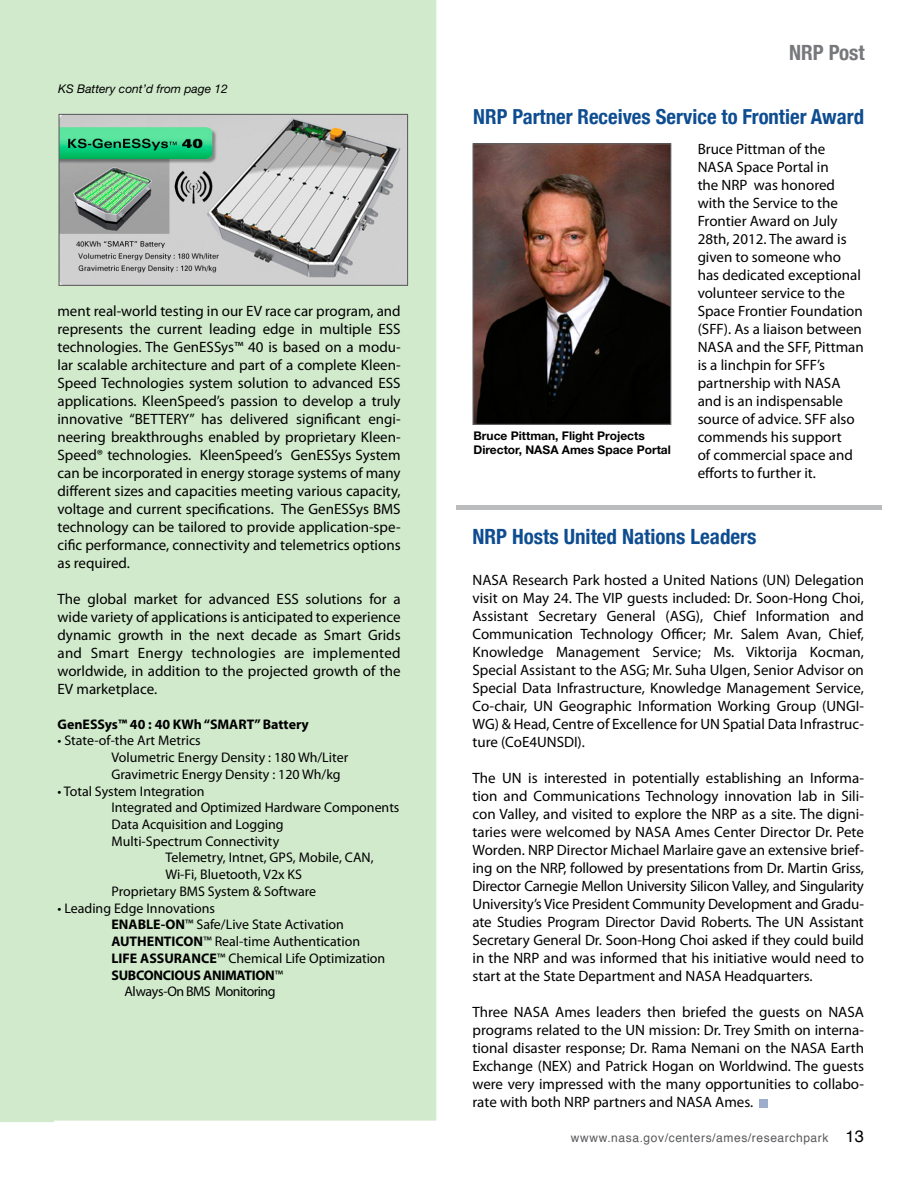
<style>
.page{position:relative;width:918px;height:1188px;background:#fff}
.page>*{position:absolute;margin:0;border:0;box-sizing:border-box;transform-origin:0 0}
.t1{font:700 condensed 21px "Helvetica Neue";color:#0f4d91}
.t2{font:700 condensed 21px "Helvetica Neue";color:#77787b}
.t3{font:700 condensed 20.7px "Helvetica Neue";color:#0f4d91}
.t4{font:15px/18px "Myriad Pro";color:#000;text-align:justify}
.t5{font:13.95px/16.8px "Myriad Pro";color:#000}
.t6{font:700 13.95px "Myriad Pro";letter-spacing:-.015em;color:#000}
.t7{font:13.95px "Myriad Pro";letter-spacing:-.04em;color:#000}
.t8{font:700 12px/14.4px "Helvetica Neue";color:#000}
.t9{font:12px "Helvetica";letter-spacing:.05em;color:#58595b}
.t10{font:italic 12px "Helvetica Neue";color:#000}
.s1{font-weight:700}
.s2{font-weight:400}
.s3{font-size:16.5px;color:#000}
</style>
<div class="page">
<div style="left:0;top:0;width:436px;height:1122px;background:#d1eacc"></div>
<img style="left:61px;top:116px;width:345px;height:168px">
<div style="left:59px;top:114px;width:349px;height:172px;border:1px solid #616264"></div>
<div style="left:456px;top:505px;width:425px;height:5px;background:#babcbe"></div>
<img style="left:475px;top:145px;width:194px;height:278px">
<div style="left:473px;top:143px;width:198px;height:282px;border:1px solid #616264"></div>
<div style="left:759px;top:1099px;width:9px;height:9px;background:#9caecb"></div>
<p class="t10" style="left:58px;top:81px;width:171px">KS Battery cont’d from page 12</p>
<p class="t4" style="left:57px;top:302px;width:345px">ment real-world testing in our EV race car program, and represents the current leading edge in multiple ESS technologies. The GenESSys™ 40 is based on a modu&shy;lar scalable architecture and part of a complete Kleen-Speed Technologies system solution to advanced ESS applications. KleenSpeed’s passion to develop a truly innovative “BETTERY” has delivered significant engi&shy;neering breakthroughs enabled by proprietary Kleen-Speed® technologies. KleenSpeed’s GenESSys System can be incorporated in energy storage systems of many different sizes and capacities meeting various capacity, voltage and current specifications. The GenESSys BMS technology can be tailored to provide application-spe&shy;cific performance, connectivity and telemetrics options as required.</p>
<p class="t4" style="left:57px;top:590px;width:345px">The global market for advanced ESS solutions for a wide variety of applications is anticipated to experience dynamic growth in the next decade as Smart Grids and Smart Energy technologies are implemented worldwide, in addition to the projected growth of the EV marketplace.</p>
<p class="t6" style="left:57px;top:715px;width:253px">GenESSys™ 40 : 40 KWh “SMART” Battery</p>
<p class="t5" style="left:111px;top:732px;width:238px;text-indent:-54px">• State-of-the Art Metrics<br>Volumetric Energy Density : 180 Wh/Liter<br>Gravimetric Energy Density : 120 Wh/kg</p>
<p class="t5" style="left:57px;top:782px;width:149px">• Total System Integration</p>
<p class="t5" style="left:111px;top:799px;width:290px">Integrated and Optimized Hardware Components</p>
<p class="t5" style="left:111px;top:816px;width:174px">Data Acquisition and Logging</p>
<p class="t5" style="left:111px;top:832px;width:169px">Multi-Spectrum Connectivity</p>
<p class="t5" style="left:165px;top:849px;width:210px">Telemetry, Intnet, GPS, Mobile, CAN,</p>
<p class="t5" style="left:165px;top:866px;width:138px">Wi-Fi, Bluetooth, V2x KS</p>
<p class="t5" style="left:111px;top:883px;width:206px">Proprietary BMS System &amp; Software</p>
<p class="t5" style="left:57px;top:899px;width:159px">• Leading Edge Innovations</p>
<p class="t5" style="left:111px;top:916px;width:234px"><span class="s1">ENABLE-ON</span>™ Safe/Live State Activation</p>
<p class="t5" style="left:111px;top:933px;width:250px"><span class="s1">AUTHENTICON</span>™ Real-time Authentication</p>
<p class="t5" style="left:111px;top:950px;width:275px"><span class="s1">LIFE ASSURANCE</span>™ Chemical Life Optimization</p>
<p class="t6" style="left:111px;top:966px;width:173px">SUBCONCIOUS ANIMATION<span class="s2">™</span></p>
<p class="t7" style="left:124px;top:983px;width:153px">Always-On BMS Monitoring</p>
<h1 class="t2" style="left:789px;top:40px;width:77px">NRP Post</h1>
<h2 class="t3" style="left:473px;top:104px;width:392px">NRP Partner Receives Service to Frontier Award</h2>
<p class="t8" style="left:473px;top:428px;width:199px">Bruce Pittman, Flight Projects<br>Director, NASA Ames Space Portal</p>
<p class="t4" style="left:698px;top:140px;width:168px;text-align:left">Bruce Pittman of the<br>NASA Space Portal in<br>the NRP was honored with the Service to the<br>Frontier Award on July<br>28th, 2012. The award is given to someone who has dedicated exceptional volunteer service to the<br>Space Frontier Foundation (SFF). As a liaison between<br>NASA and the SFF, Pittman is a linchpin for SFF’s partnership with NASA and is an indispensable source of advice. SFF also commends his support<br>of commercial space and efforts to further it.</p>
<h1 class="t1" style="left:472px;top:524px;width:286px">NRP Hosts United Nations Leaders</h1>
<p class="t4" style="left:472px;top:571px;width:393px">NASA Research Park hosted a United Nations (UN) Delegation visit on May 24. The VIP guests included: Dr. Soon-Hong Choi, Assistant Secretary General (ASG), Chief Information and Communication Technology Officer; Mr. Salem Avan, Chief, Knowledge Management Service; Ms. Viktorija Kocman, Special Assistant to the ASG; Mr. Suha Ulgen, Senior Advisor on Special Data Infrastructure, Knowledge Management Service, Co-chair, UN Geographic Information Working Group (UNGI-WG) &amp; Head, Centre of Excellence for UN Spatial Data Infrastruc&shy;ture (CoE4UNSDI).</p>
<p class="t4" style="left:472px;top:769px;width:393px">The UN is interested in potentially establishing an Informa&shy;tion and Communications Technology innovation lab in Sili&shy;con Valley, and visited to explore the NRP as a site. The digni&shy;taries were welcomed by NASA Ames Center Director Dr. Pete Worden. NRP Director Michael Marlaire gave an extensive brief&shy;ing on the NRP, followed by presentations from Dr. Martin Griss, Director Carnegie Mellon University Silicon Valley, and Singularity University’s Vice President Community Development and Gradu&shy;ate Studies Program Director David Roberts. The UN Assistant Secretary General Dr. Soon-Hong Choi asked if they could build in the NRP and was informed that his initiative would need to start at the State Department and NASA Headquarters.</p>
<p class="t4" style="left:472px;top:1003px;width:393px">Three NASA Ames leaders then briefed the guests on NASA programs related to the UN mission: Dr. Trey Smith on interna&shy;tional disaster response; Dr. Rama Nemani on the NASA Earth Exchange (NEX) and Patrick Hogan on Worldwind. The guests were very impressed with the many opportunities to collabo&shy;rate with both NRP partners and NASA Ames.</p>
<p class="t9" style="left:571px;top:1128px;width:295px">wwww.nasa.gov/centers/ames/researchpark <span class="s3">13</span></p>
</div>
